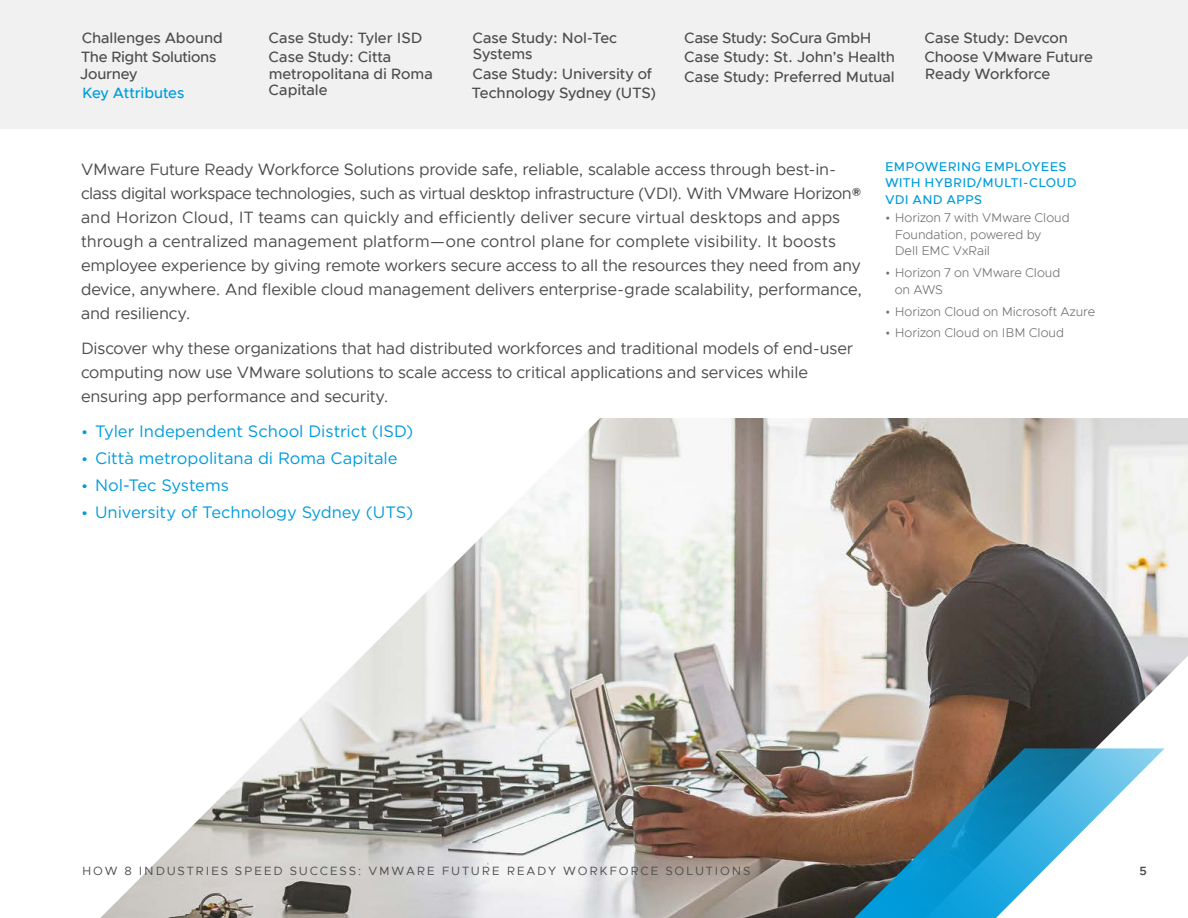
<style>
.page{position:relative;width:1188px;height:918px;background:#fff}
.page>*{position:absolute;margin:0;border:0;box-sizing:border-box;transform-origin:0 0}
.t1{font:16.5px/24px "Metropolis";letter-spacing:-.01em;color:#4d4d4f}
.t2{font:16.5px "Gotham";letter-spacing:-.005em;color:#009cdc}
.t3{font:500 15px/19.5px "Metropolis";letter-spacing:-.005em;color:#4d4d4f}
.t4{font:500 15px "Metropolis";letter-spacing:-.01em;color:#009cdc}
.t5{font:300 12.75px/16.5px "Metropolis";letter-spacing:-.005em;color:#717175}
.t6{font:500 12.75px/16.5px "Metropolis";letter-spacing:.02em;color:#009cdc}
.t7{font:12px "Metropolis";letter-spacing:.15em;color:#4d4d4f}
.t8{font:600 12px "Metropolis";color:#4d4d4f}
.s1{font-family:"Metropolis"}
</style>
<div class="page">
<img style="left:627px;top:418px;width:561px;height:500px">
<svg style="left:100px;top:418px;width:527px;height:500px"></svg>
<svg style="left:926px;top:656px;width:262px;height:262px"></svg>
<svg style="left:808px;top:748px;width:357px;height:170px"></svg>
<div style="left:0;top:0;width:1188px;height:129px;background:#f1f1f1"></div>
<p class="t3" style="left:81px;top:28px;width:143px">Challenges Abound<br>The Right Solutions</p>
<p class="t3" style="left:80px;top:64px;width:59px">Journey</p>
<p class="t4" style="left:82px;top:84px;width:104px">Key Attributes</p>
<p class="t3" style="left:269px;top:28px;width:155px">Case Study: Tyler ISD<br>Case Study: Citta</p>
<p class="t3" style="left:269px;top:65px;width:166px;line-height:16.5px">metropolitana di Roma<br>Capitale</p>
<p class="t3" style="left:473px;top:29px;width:146px;line-height:16.5px">Case Study: Nol-Tec<br>Systems</p>
<p class="t3" style="left:472px;top:64px;width:186px">Case Study: University of<br>Technology Sydney (UTS)</p>
<p class="t3" style="left:684px;top:28px;width:212px">Case Study: SoCura GmbH<br>Case Study: St. John’s Health<br>Case Study: Preferred Mutual</p>
<p class="t3" style="left:924px;top:28px;width:170px">Case Study: Devcon<br>Choose VMware Future</p>
<p class="t3" style="left:925px;top:64px;width:127px">Ready Workforce</p>
<p class="t1" style="left:81px;top:157px;width:783px">VMware Future Ready Workforce Solutions provide safe, reliable, scalable access through best-in&shy;class digital workspace technologies, such as virtual desktop infrastructure (VDI). With VMware Horizon® and Horizon Cloud, IT teams can quickly and efficiently deliver secure virtual desktops and apps through a centralized management platform—one control plane for complete visibility. It boosts employee experience by giving remote workers secure access to all the resources they need from any device, anywhere. And flexible cloud management delivers enterprise-grade scalability, performance, and resiliency.</p>
<p class="t1" style="left:81px;top:336px;width:774px">Discover why these organizations that had distributed workforces and traditional models of end-user computing now use VMware solutions to scale access to critical applications and services while ensuring app performance and security.</p>
<p class="t2" style="left:81px;top:420px;width:334px"><span class="s1">•</span> Tyler Independent School District (ISD)</p>
<p class="t2" style="left:81px;top:448px;width:318px"><span class="s1">•</span> Città metropolitana di Roma Capitale</p>
<p class="t2" style="left:81px;top:475px;width:149px"><span class="s1">•</span> Nol-Tec Systems</p>
<p class="t2" style="left:81px;top:502px;width:334px"><span class="s1">•</span> University of Technology Sydney (UTS)</p>
<p class="t6" style="left:885px;top:158px;width:193px">EMPOWERING EMPLOYEES<br>WITH HYBRID/MULTI-CLOUD<br>VDI AND APPS</p>
<p class="t5" style="left:895px;top:210px;width:177px;text-indent:-10px">• Horizon 7 with VMware Cloud<br>Foundation, powered by<br>Dell EMC VxRail</p>
<p class="t5" style="left:895px;top:265px;width:167px;text-indent:-10px">• Horizon 7 on VMware Cloud on AWS</p>
<p class="t5" style="left:885px;top:303px;width:212px">• Horizon Cloud on Microsoft Azure</p>
<p class="t5" style="left:885px;top:325px;width:181px">• Horizon Cloud on IBM Cloud</p>
<p class="t7" style="left:82px;top:864px;width:670px">HOW 8 INDUSTRIES SPEED SUCCESS: VMWARE FUTURE READY WORKFORCE SOLUTIONS</p>
<p class="t8" style="left:1139px;top:864px;width:9px">5</p>
</div>
